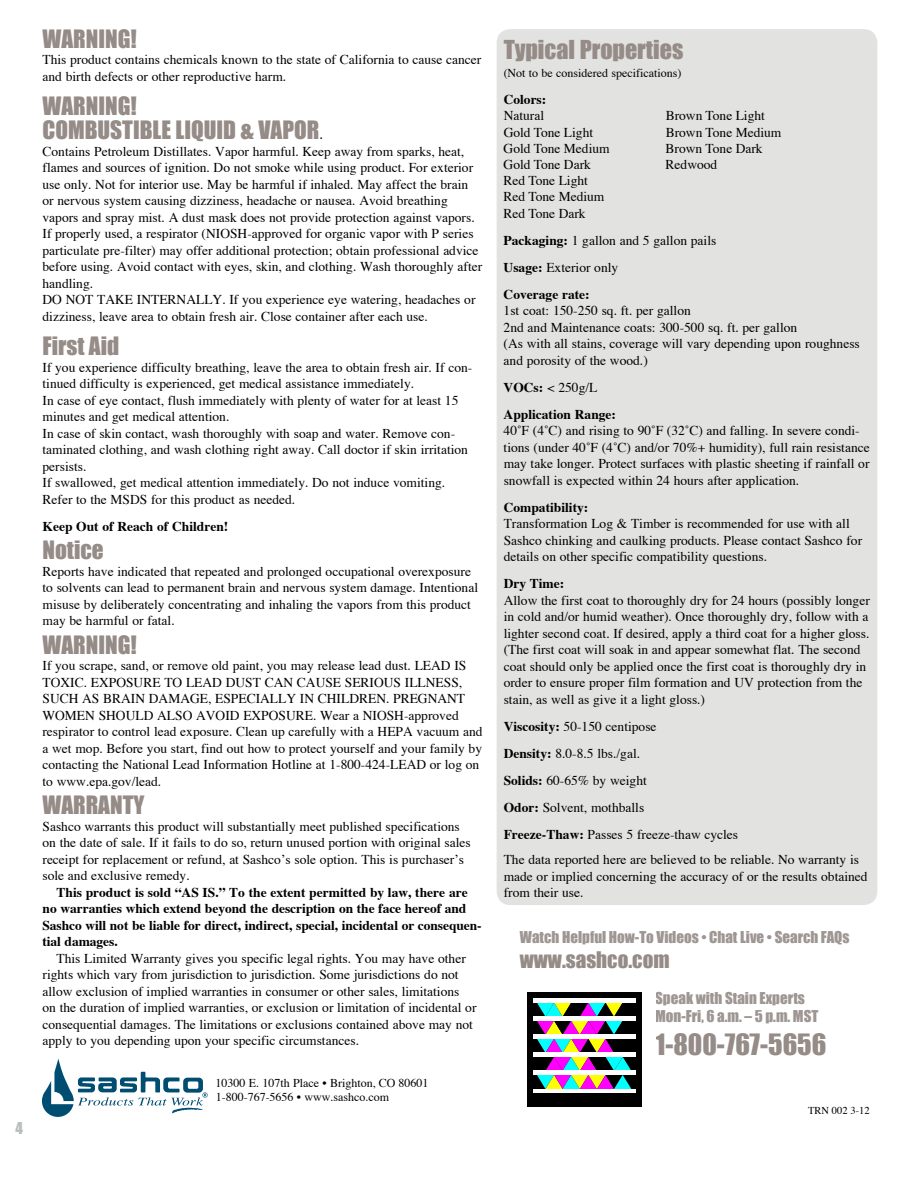
<style>
.page{position:relative;width:918px;height:1188px;background:#fff}
.page>*{position:absolute;margin:0;border:0;box-sizing:border-box;transform-origin:0 0}
.t1{font:27px "Impact";color:#958b87}
.t2{font:24px "Impact";color:#958b87}
.t3{font:23.25px/24px "Impact";color:#958b87}
.t4{font:21px "Impact";color:#958b87}
.t5{font:15px/18px "Impact";color:#9e9693}
.t6{font:15px "Impact";color:#b6bebe}
.t7{font:13.5px/16.5px "Times";color:#000}
.t8{font:700 13.5px/16.2px "Times";letter-spacing:-.005em;color:#000}
.t9{font:12px/14.4px "Times";color:#000}
.t10{font:10.5px "Times";color:#000}
.s1{font-family:"Times";font-size:15px;color:#000}
.s2{font-weight:400}
.s3{font-weight:700}
</style>
<div class="page">
<div style="left:497px;top:29px;width:380px;height:876px;background:#e2e2e1;border-radius:14px"></div>
<div style="left:527px;top:993px;width:114px;height:114px;background:#000"></div>
<hr style="left:533px;top:1089px;width:102px;height:4px;background:#fff">
<hr style="left:533px;top:1071px;width:102px;height:4px;background:#fff">
<hr style="left:533px;top:1053px;width:102px;height:4px;background:#fff">
<hr style="left:533px;top:1035px;width:102px;height:4px;background:#fff">
<svg style="left:537px;top:1003px;width:94px;height:86px"></svg>
<hr style="left:533px;top:1017px;width:102px;height:4px;background:#fff">
<hr style="left:533px;top:999px;width:102px;height:4px;background:#fff">
<svg style="left:42px;top:1059px;width:166px;height:58px"></svg>
<p class="t6" style="left:16px;top:1117px;width:9px">4</p>
<p class="t3" style="left:43px;top:26px;width:96px">WARNING!</p>
<p class="t7" style="left:43px;top:50px;width:440px">This product contains chemicals known to the state of California to cause cancer and birth defects or other reproductive harm.</p>
<p class="t3" style="left:43px;top:93px;width:282px">WARNING!<br>COMBUSTIBLE LIQUID &amp; VAPOR<span class="s1">.</span></p>
<p class="t7" style="left:43px;top:142px;width:441px">Contains Petroleum Distillates. Vapor harmful. Keep away from sparks, heat, flames and sources of ignition. Do not smoke while using product. For exterior use only. Not for interior use. May be harmful if inhaled. May affect the brain or nervous system causing dizziness, headache or nausea. Avoid breathing vapors and spray mist. A dust mask does not provide protection against vapors.<br>If properly used, a respirator (NIOSH-approved for organic vapor with P series particulate pre-filter) may offer additional protection; obtain professional advice before using. Avoid contact with eyes, skin, and clothing. Wash thoroughly after handling.<br>DO NOT TAKE INTERNALLY. If you experience eye watering, headaches or dizziness, leave area to obtain fresh air. Close container after each use.</p>
<p class="t3" style="left:43px;top:333px;width:78px">First Aid</p>
<p class="t7" style="left:43px;top:358px;width:431px">If you experience difficulty breathing, leave the area to obtain fresh air. If con&shy;tinued difficulty is experienced, get medical assistance immediately.<br>In case of eye contact, flush immediately with plenty of water for at least 15 minutes and get medical attention.<br>In case of skin contact, wash thoroughly with soap and water. Remove con&shy;taminated clothing, and wash clothing right away. Call doctor if skin irritation persists.<br>If swallowed, get medical attention immediately. Do not induce vomiting.<br>Refer to the MSDS for this product as needed.</p>
<p class="t8" style="left:43px;top:516px;width:187px">Keep Out of Reach of Children!</p>
<p class="t3" style="left:43px;top:537px;width:63px">Notice</p>
<p class="t7" style="left:43px;top:562px;width:437px">Reports have indicated that repeated and prolonged occupational overexposure to solvents can lead to permanent brain and nervous system damage. Intentional misuse by deliberately concentrating and inhaling the vapors from this product may be harmful or fatal.</p>
<p class="t3" style="left:43px;top:632px;width:96px">WARNING!</p>
<p class="t7" style="left:42px;top:656px;width:442px">If you scrape, sand, or remove old paint, you may release lead dust. LEAD IS TOXIC. EXPOSURE TO LEAD DUST CAN CAUSE SERIOUS ILLNESS, SUCH AS BRAIN DAMAGE, ESPECIALLY IN CHILDREN. PREGNANT WOMEN SHOULD ALSO AVOID EXPOSURE. Wear a NIOSH-approved respirator to control lead exposure. Clean up carefully with a HEPA vacuum and a wet mop. Before you start, find out how to protect yourself and your family by contacting the National Lead Information Hotline at 1-800-424-LEAD or log on to www.epa.gov/lead.</p>
<p class="t3" style="left:43px;top:792px;width:103px">WARRANTY</p>
<p class="t7" style="left:43px;top:817px;width:419px">Sashco warrants this product will substantially meet published specifications</p>
<p class="t7" style="left:43px;top:833px;width:430px">on the date of sale. If it fails to do so, return unused portion with original sales</p>
<p class="t7" style="left:43px;top:850px;width:423px">receipt for replacement or refund, at Sashco’s sole option. This is purchaser’s</p>
<p class="t7" style="left:43px;top:866px;width:149px">sole and exclusive remedy.</p>
<p class="t8" style="left:57px;top:882px;width:413px">This product is sold “AS IS.” To the extent permitted by law, there are</p>
<p class="t8" style="left:43px;top:899px;width:425px">no warranties which extend beyond the description on the face hereof and</p>
<p class="t8" style="left:43px;top:915px;width:441px">Sashco will not be liable for direct, indirect, special, incidental or consequen-</p>
<p class="t8" style="left:43px;top:932px;width:77px">tial damages.</p>
<p class="t7" style="left:57px;top:949px;width:411px">This Limited Warranty gives you specific legal rights. You may have other</p>
<p class="t7" style="left:43px;top:965px;width:418px">rights which vary from jurisdiction to jurisdiction. Some jurisdictions do not</p>
<p class="t7" style="left:43px;top:982px;width:418px">allow exclusion of implied warranties in consumer or other sales, limitations</p>
<p class="t7" style="left:43px;top:998px;width:436px">on the duration of implied warranties, or exclusion or limitation of incidental or</p>
<p class="t7" style="left:43px;top:1015px;width:432px">consequential damages. The limitations or exclusions contained above may not</p>
<p class="t7" style="left:43px;top:1031px;width:318px">apply to you depending upon your specific circumstances.</p>
<p class="t9" style="left:216px;top:1074px;width:214px">10300 E. 107th Place • Brighton, CO 80601<br>1-800-767-5656 • www.sashco.com</p>
<p class="t2" style="left:504px;top:31px;width:181px">Typical Properties</p>
<p class="t9" style="left:504px;top:65px;width:179px">(Not to be considered specifications)</p>
<p class="t8" style="left:504px;top:90px;width:44px">Colors:<br><span class="s2">Natural</span></p>
<p class="t7" style="left:666px;top:106px;width:101px">Brown Tone Light</p>
<p class="t7" style="left:504px;top:123px;width:91px">Gold Tone Light</p>
<p class="t7" style="left:666px;top:123px;width:117px">Brown Tone Medium</p>
<p class="t7" style="left:504px;top:139px;width:108px">Gold Tone Medium</p>
<p class="t7" style="left:666px;top:139px;width:99px">Brown Tone Dark</p>
<p class="t7" style="left:504px;top:155px;width:89px">Gold Tone Dark</p>
<p class="t7" style="left:666px;top:155px;width:53px">Redwood</p>
<p class="t7" style="left:504px;top:171px;width:102px">Red Tone Light<br>Red Tone Medium<br>Red Tone Dark</p>
<p class="t7" style="left:504px;top:225px;width:214px;line-height:27px"><span class="s3">Packaging:</span> 1 gallon and 5 gallon pails<br><span class="s3">Usage:</span> Exterior only<br><span class="s3">Coverage rate:</span></p>
<p class="t7" style="left:504px;top:301px;width:358px">1st coat: 150-250 sq. ft. per gallon<br>2nd and Maintenance coats: 300-500 sq. ft. per gallon<br>(As with all stains, coverage will vary depending upon roughness and porosity of the wood.)</p>
<p class="t8" style="left:504px;top:372px;width:114px;line-height:27px">VOCs: <span class="s2">&lt; 250g/L<br></span>Application Range:</p>
<p class="t7" style="left:504px;top:421px;width:368px">40˚F (4˚C) and rising to 90˚F (32˚C) and falling. In severe condi&shy;tions (under 40˚F (4˚C) and/or 70%+ humidity), full rain resistance may take longer. Protect surfaces with plastic sheeting if rainfall or snowfall is expected within 24 hours after application.</p>
<p class="t7" style="left:504px;top:498px;width:360px"><span class="s3">Compatibility:<br></span>Transformation Log &amp; Timber is recommended for use with all Sashco chinking and caulking products. Please contact Sashco for details on other specific compatibility questions.</p>
<p class="t7" style="left:504px;top:574px;width:368px"><span class="s3">Dry Time:<br></span>Allow the first coat to thoroughly dry for 24 hours (possibly longer in cold and/or humid weather). Once thoroughly dry, follow with a lighter second coat. If desired, apply a third coat for a higher gloss. (The first coat will soak in and appear somewhat flat. The second coat should only be applied once the first coat is thoroughly dry in order to ensure proper film formation and UV protection from the stain, as well as give it a light gloss.)</p>
<p class="t7" style="left:504px;top:711px;width:236px;line-height:27px"><span class="s3">Viscosity:</span> 50-150 centipose<br><span class="s3">Density:</span> 8.0-8.5 lbs./gal.<br><span class="s3">Solids:</span> 60-65% by weight<br><span class="s3">Odor:</span> Solvent, mothballs<br><span class="s3">Freeze-Thaw:</span> Passes 5 freeze-thaw cycles</p>
<p class="t7" style="left:504px;top:850px;width:365px">The data reported here are believed to be reliable. No warranty is made or implied concerning the accuracy of or the results obtained from their use.</p>
<p class="t5" style="left:520px;top:928px;width:331px">Watch Helpful How-To Videos • Chat Live • Search FAQs</p>
<p class="t4" style="left:520px;top:944px;width:151px">www.sashco.com</p>
<p class="t5" style="left:655px;top:989px;width:165px">Speak with Stain Experts<br>Mon-Fri, 6 a.m. – 5 p.m. MST</p>
<p class="t1" style="left:655px;top:1023px;width:173px">1-800-767-5656</p>
<p class="t10" style="left:808px;top:1100px;width:63px">TRN 002 3-12</p>
</div>
